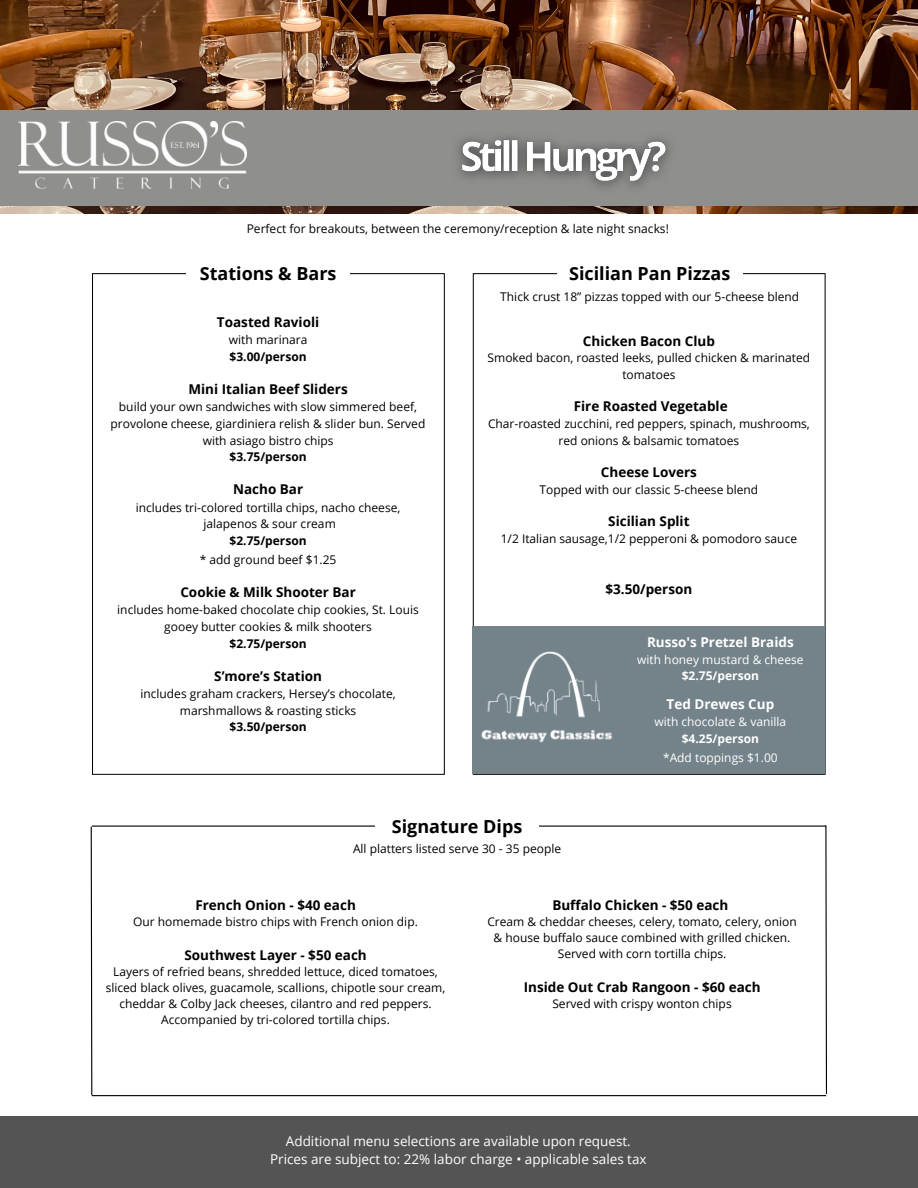
<style>
.page{position:relative;width:918px;height:1188px;background:#fff}
.page>*{position:absolute;margin:0;border:0;box-sizing:border-box;transform-origin:0 0}
.t1{font:700 18px "Open Sans";color:#000}
.t2{font:700 13.5px "Open Sans";color:#000}
.t3{font:13.5px/18px "Open Sans";color:#fff;text-align:center}
.t4{font:700 13.5px "Open Sans";color:#fff}
.t5{font:12px/16.8px "Open Sans";color:#000;text-align:center}
.t6{font:12px "Open Sans";color:#fff}
.t7{font:700 12px "Open Sans";color:#000}
.t8{font:700 12px "Open Sans";color:#fff}
.s1{font-weight:700}
</style>
<div class="page">
<img style="left:0;top:0;width:918px;height:214px">
<div style="left:0;top:1117px;width:918px;height:71px;background:#545454"></div>
<svg style="left:92px;top:273px;width:353px;height:502px"></svg>
<div style="left:187px;top:257px;width:163px;height:32px;background:#fff"></div>
<svg style="left:473px;top:273px;width:353px;height:502px"></svg>
<div style="left:557px;top:257px;width:185px;height:32px;background:#fff"></div>
<img style="left:473px;top:627px;width:150px;height:147px">
<div style="left:623px;top:627px;width:202px;height:147px;background:#74838a"></div>
<hr style="left:92px;top:826px;width:734px;height:1px;background:#000">
<div style="left:376px;top:809px;width:163px;height:33px;background:#fff"></div>
<hr style="left:92px;top:1095px;width:734px;height:1px;background:#000">
<svg style="left:90px;top:826px;width:3px;height:270px"></svg>
<svg style="left:825px;top:825px;width:2px;height:269px"></svg>
<div style="left:1px;top:110px;width:917px;height:96px;background:#8f8f8e"></div>
<img style="left:18px;top:122px;width:229px;height:67px">
<img style="left:457px;top:136px;width:213px;height:52px">
<p class="t5" style="left:247px;top:220px;width:424px">Perfect for breakouts, between the ceremony/reception &amp; late night snacks!</p>
<p class="t1" style="left:200px;top:261px;width:138px">Stations &amp; Bars</p>
<p class="t1" style="left:569px;top:261px;width:163px">Sicilian Pan Pizzas</p>
<p class="t2" style="left:217px;top:313px;width:104px">Toasted Ravioli</p>
<p class="t5" style="left:229px;top:331px;width:80px;text-align:left">with marinara <span class="s1">$3.00/person</span></p>
<h2 class="t2" style="left:188px;top:380px;width:161px">Mini Italian Beef Sliders</h2>
<p class="t5" style="left:119px;top:398px;width:300px">build your own sandwiches with slow simmered beef,</p>
<h4 class="t5" style="left:111px;top:415px;width:316px">provolone cheese, giardiniera relish &amp; slider bun. Served with asiago bistro chips</h4>
<p class="t7" style="left:230px;top:448px;width:79px">$3.75/person</p>
<p class="t2" style="left:233px;top:480px;width:72px">Nacho Bar</p>
<p class="t5" style="left:136px;top:499px;width:266px">includes tri-colored tortilla chips, nacho cheese,</p>
<p class="t5" style="left:204px;top:515px;width:134px">jalapenos &amp; sour cream</p>
<p class="t7" style="left:230px;top:532px;width:79px">$2.75/person</p>
<p class="t5" style="left:200px;top:551px;width:138px">* add ground beef $1.25</p>
<p class="t2" style="left:180px;top:583px;width:177px">Cookie &amp; Milk Shooter Bar</p>
<p class="t5" style="left:117px;top:601px;width:303px">includes home-baked chocolate chip cookies, St. Louis gooey butter cookies &amp; milk shooters</p>
<p class="t7" style="left:230px;top:635px;width:79px">$2.75/person</p>
<p class="t2" style="left:214px;top:666px;width:109px">S’more’s Station</p>
<p class="t5" style="left:140px;top:685px;width:257px">includes graham crackers, Hersey’s chocolate,</p>
<p class="t5" style="left:180px;top:702px;width:178px">marshmallows &amp; roasting sticks</p>
<p class="t7" style="left:230px;top:718px;width:79px">$3.50/person</p>
<p class="t5" style="left:500px;top:288px;width:300px">Thick crust 18” pizzas topped with our 5-cheese blend</p>
<p class="t2" style="left:583px;top:331px;width:134px">Chicken Bacon Club</p>
<p class="t5" style="left:488px;top:349px;width:324px">Smoked bacon, roasted leeks, pulled chicken &amp; marinated tomatoes</p>
<p class="t2" style="left:574px;top:397px;width:155px">Fire Roasted Vegetable</p>
<h2 class="t5" style="left:488px;top:415px;width:323px">Char-roasted zucchini, red peppers, spinach, mushrooms, red onions &amp; balsamic tomatoes</h2>
<p class="t2" style="left:601px;top:463px;width:97px">Cheese Lovers</p>
<p class="t5" style="left:540px;top:481px;width:220px">Topped with our classic 5-cheese blend</p>
<p class="t2" style="left:608px;top:512px;width:83px">Sicilian Split</p>
<p class="t5" style="left:501px;top:530px;width:298px">1/2 Italian sausage,1/2 pepperoni &amp; pomodoro sauce</p>
<p class="t2" style="left:606px;top:580px;width:88px">$3.50/person</p>
<p class="t4" style="left:647px;top:632px;width:148px">Russo's Pretzel Braids</p>
<p class="t6" style="left:637px;top:651px;width:168px">with honey mustard &amp; cheese</p>
<p class="t8" style="left:682px;top:668px;width:79px">$2.75/person</p>
<p class="t4" style="left:667px;top:695px;width:109px">Ted Drewes Cup</p>
<h3 class="t6" style="left:654px;top:714px;width:133px">with chocolate &amp; vanilla</h3>
<p class="t8" style="left:682px;top:730px;width:79px">$4.25/person</p>
<p class="t6" style="left:663px;top:749px;width:116px">*Add toppings $1.00</p>
<p class="t1" style="left:392px;top:814px;width:132px">Signature Dips</p>
<p class="t5" style="left:353px;top:840px;width:210px">All platters listed serve 30 - 35 people</p>
<p class="t2" style="left:195px;top:895px;width:162px">French Onion - $40 each</p>
<p class="t5" style="left:133px;top:913px;width:286px">Our homemade bistro chips with French onion dip.</p>
<h2 class="t2" style="left:185px;top:945px;width:184px">Southwest Layer - $50 each</h2>
<p class="t5" style="left:113px;top:963px;width:326px">Layers of refried beans, shredded lettuce, diced tomatoes,</p>
<p class="t5" style="left:106px;top:979px;width:341px;line-height:16px">sliced black olives, guacamole, scallions, chipotle sour cream, cheddar &amp; Colby Jack cheeses, cilantro and red peppers.<br>Accompanied by tri-colored tortilla chips.</p>
<p class="t2" style="left:552px;top:895px;width:178px">Buffalo Chicken - $50 each</p>
<p class="t5" style="left:487px;top:913px;width:311px">Cream &amp; cheddar cheeses, celery, tomato, celery, onion</p>
<p class="t5" style="left:494px;top:929px;width:298px">&amp; house buffalo sauce combined with grilled chicken.</p>
<p class="t5" style="left:558px;top:945px;width:170px">Served with corn tortilla chips.</p>
<p class="t2" style="left:524px;top:977px;width:238px">Inside Out Crab Rangoon - $60 each</p>
<p class="t5" style="left:552px;top:995px;width:181px">Served with crispy wonton chips</p>
<p class="t3" style="left:270px;top:1131px;width:378px">Additional menu selections are available upon request.<br>Prices are subject to: 22% labor charge • applicable sales tax</p>
</div>
